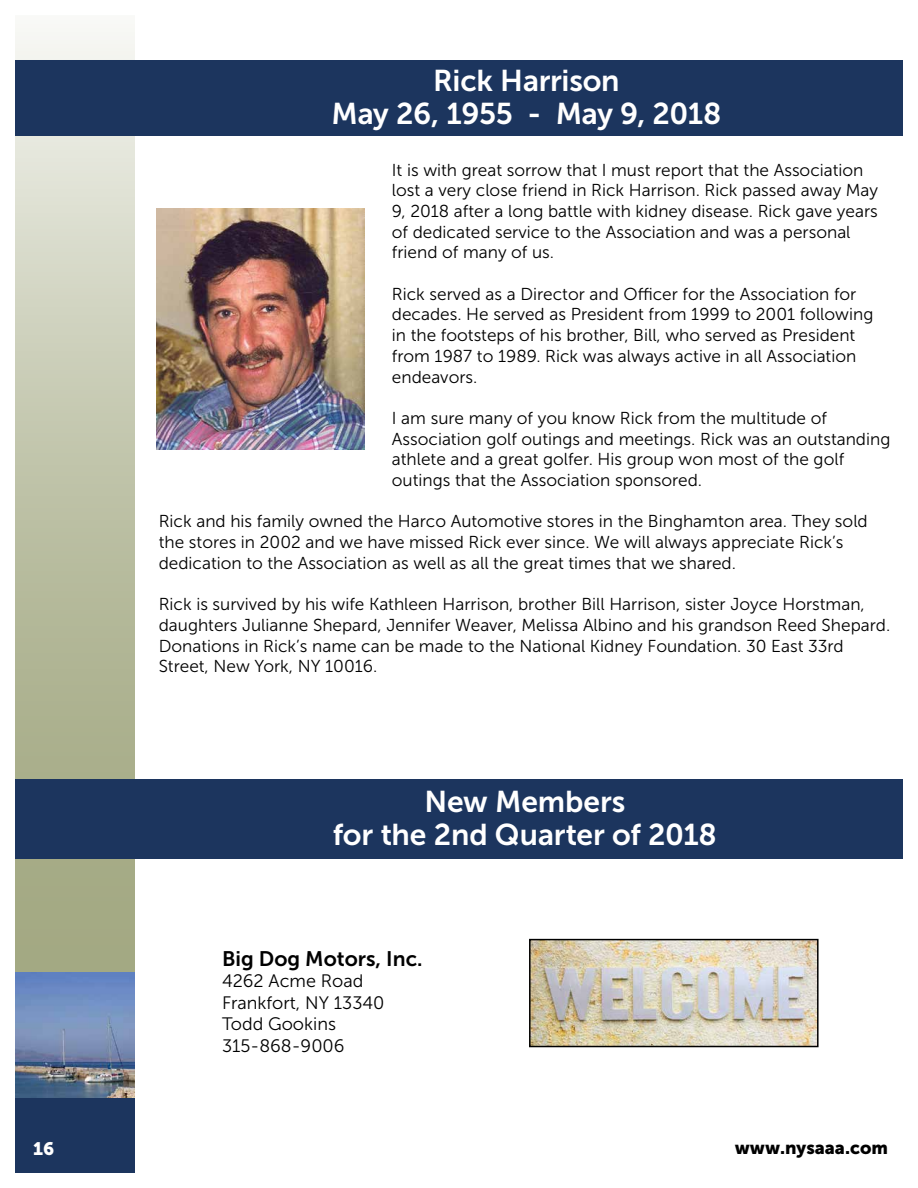
<style>
.page{position:relative;width:918px;height:1188px;background:#fff}
.page>*{position:absolute;margin:0;border:0;box-sizing:border-box;transform-origin:0 0}
.t1{font:30px/33px "Museo Sans 700";letter-spacing:-.005em;color:#fff;text-align:center}
.t2{font:21px "Museo Sans 700";color:#000}
.t3{font:18px/21.6px "Museo Sans 300";color:#000}
.t4{font:18px "Museo Sans 900";color:#000}
.t5{font:18px "Museo Sans 900";color:#fff}
.t6{font:17.25px/20.7px "Museo Sans 300";color:#000}
</style>
<div class="page">
<svg style="left:16px;top:28px;width:119px;height:944px;background:#c0c4ab"></svg>
<img style="left:16px;top:972px;width:119px;height:126px">
<div style="left:0;top:1098px;width:135px;height:90px;background:#1c355e"></div>
<img style="left:532px;top:942px;width:284px;height:102px">
<div style="left:529px;top:939px;width:290px;height:108px;border:2px solid #000"></div>
<div style="left:0;top:60px;width:918px;height:76px;background:#1c355e"></div>
<img style="left:157px;top:208px;width:208px;height:242px">
<div style="left:0;top:780px;width:918px;height:79px;background:#1c355e"></div>
<div style="left:0;top:0;width:918px;height:1188px;border:15px solid #fff"></div>
<h1 class="t1" style="left:332px;top:64px;width:391px">Rick Harrison<br>May 26, 1955 - May 9, 2018</h1>
<p class="t6" style="left:392px;top:159px;width:488px">It is with great sorrow that I must report that the Association lost a very close friend in Rick Harrison. Rick passed away May 9, 2018 after a long battle with kidney disease. Rick gave years of dedicated service to the Association and was a personal friend of many of us.</p>
<p class="t6" style="left:392px;top:284px;width:483px">Rick served as a Director and Officer for the Association for decades. He served as President from 1999 to 2001 following in the footsteps of his brother, Bill, who served as President from 1987 to 1989. Rick was always active in all Association endeavors.</p>
<p class="t6" style="left:392px;top:408px;width:500px">I am sure many of you know Rick from the multitude of Association golf outings and meetings. Rick was an outstanding athlete and a great golfer. His group won most of the golf outings that the Association sponsored.</p>
<p class="t6" style="left:159px;top:511px;width:711px">Rick and his family owned the Harco Automotive stores in the Binghamton area. They sold the stores in 2002 and we have missed Rick ever since. We will always appreciate Rick’s dedication to the Association as well as all the great times that we shared.</p>
<p class="t6" style="left:159px;top:594px;width:733px">Rick is survived by his wife Kathleen Harrison, brother Bill Harrison, sister Joyce Horstman, daughters Julianne Shepard, Jennifer Weaver, Melissa Albino and his grandson Reed Shepard.<br>Donations in Rick’s name can be made to the National Kidney Foundation. 30 East 33rd Street, New York, NY 10016.</p>
<h1 class="t1" style="left:333px;top:785px;width:385px">New Members<br>for the 2nd Quarter of 2018</h1>
<p class="t2" style="left:222px;top:947px;width:202px">Big Dog Motors, Inc.</p>
<p class="t3" style="left:222px;top:970px;width:164px">4262 Acme Road<br>Frankfort, NY 13340<br>Todd Gookins<br>315-868-9006</p>
<p class="t5" style="left:33px;top:1139px;width:23px">16</p>
<p class="t4" style="left:735px;top:1137px;width:155px">www.nysaaa.com</p>
</div>
